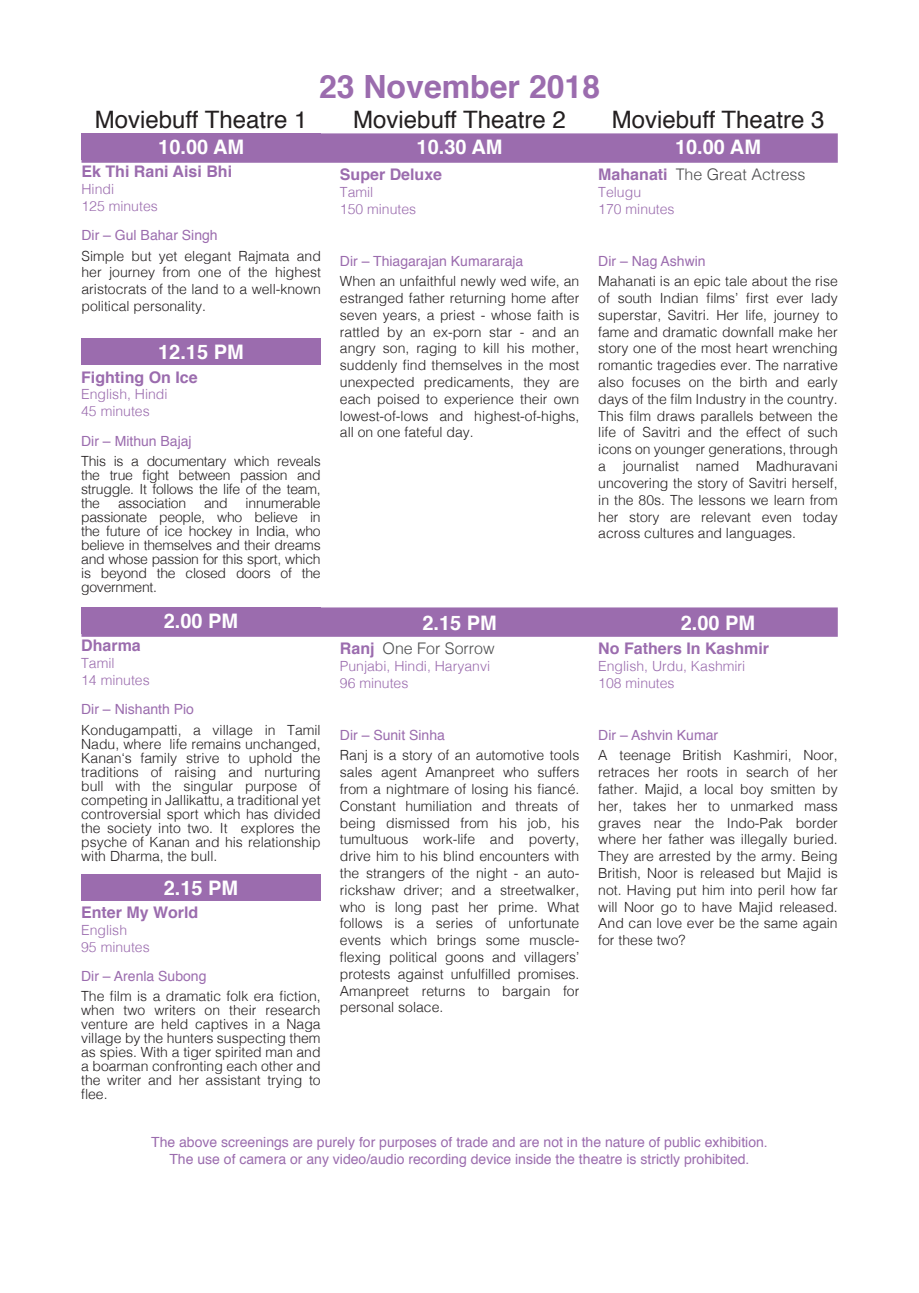
<style>
.page{position:relative;width:919px;height:1293px;background:#fff}
.page>*{position:absolute;margin:0;border:0;box-sizing:border-box;transform-origin:0 0}
.t1{font:700 32px "Helvetica";color:#9b6cae}
.t2{font:24px "Helvetica";color:#231f20}
.t3{font:700 20px "Helvetica";color:#fff}
.t4{font:700 16px "Helvetica";color:#9b6cae}
.t5{font:300 16px "Helvetica";color:#4b4c4d}
.t6{font:300 14px/16.8px "Helvetica";color:#231f20;text-align:justify}
.t7{font:14px/16.8px "Helvetica";color:#9b6cae;text-align:center}
.t8{font:300 14px/16.8px "Helvetica";color:#9b6cae}
.t9{font:300 14px "Helvetica";letter-spacing:-.02em;color:#231f20}
.s1{font-weight:700;color:#9b6cae}
</style>
<div class="page">
<svg style="left:81px;top:133px;width:756px;height:30px;background:#9d6faf"></svg>
<svg style="left:81px;top:607px;width:756px;height:30px;background:#9d6faf"></svg>
<div style="left:81px;top:133px;width:240px;height:27px;background:#9b6cae"></div>
<div style="left:81px;top:607px;width:239px;height:27px;background:#9b6cae"></div>
<div style="left:81px;top:874px;width:239px;height:26px;background:#9b6cae"></div>
<div style="left:81px;top:339px;width:239px;height:26px;background:#9b6cae"></div>
<h1 class="t1" style="left:319px;top:61px;width:283px">23 November 2018</h1>
<h2 class="t2" style="left:353px;top:101px;width:214px">Moviebuff Theatre 2</h2>
<h2 class="t2" style="left:611px;top:101px;width:214px">Moviebuff Theatre 3</h2>
<h3 class="t3" style="left:416px;top:131px;width:87px">10.30 AM</h3>
<h3 class="t3" style="left:675px;top:131px;width:87px">10.00 AM</h3>
<p class="t4" style="left:340px;top:162px;width:104px">Super Deluxe</p>
<p class="t8" style="left:340px;top:183px;width:78px">Tamil<br>150 minutes</p>
<h2 class="t2" style="left:95px;top:101px;width:214px">Moviebuff Theatre 1</h2>
<h3 class="t3" style="left:158px;top:131px;width:87px">10.00 AM</h3>
<p class="t4" style="left:81px;top:159px;width:152px">Ek Thi Rani Aisi Bhi</p>
<p class="t8" style="left:81px;top:180px;width:78px">Hindi<br>125 minutes</p>
<p class="t7" style="left:81px;top:227px;width:138px">Dir – Gul Bahar Singh</p>
<p class="t6" style="left:81px;top:246px;width:241px">Simple but yet elegant Rajmata and her journey from one of the highest aristocrats of the land to a well-known political personality.</p>
<p class="t5" style="left:598px;top:161px;width:209px"><span class="s1">Mahanati</span> The Great Actress</p>
<p class="t8" style="left:598px;top:183px;width:78px">Telugu<br>170 minutes</p>
<p class="t7" style="left:340px;top:253px;width:185px">Dir – Thiagarajan Kumararaja</p>
<p class="t7" style="left:598px;top:253px;width:109px">Dir – Nag Ashwin</p>
<p class="t6" style="left:340px;top:272px;width:241px">When an unfaithful newly wed wife, an estranged father returning home after seven years, a priest - whose faith is rattled by an ex-porn star - and an angry son, raging to kill his mother, suddenly find themselves in the most unexpected predicaments, they are each poised to experience their own lowest-of-lows and highest-of-highs, all on one fateful day.</p>
<p class="t6" style="left:598px;top:272px;width:241px">Mahanati is an epic tale about the rise of south Indian films’ first ever lady superstar, Savitri. Her life, journey to fame and dramatic downfall make her story one of the most heart wrenching romantic tragedies ever. The narrative also focuses on the birth and early days of the film Industry in the country.<br>This film draws parallels between the life of Savitri and the effect of such icons on younger generations, through a journalist named Madhuravani uncovering the story of Savitri herself, in the 80s. The lessons we learn from her story are relevant even today across cultures and languages.</p>
<h3 class="t3" style="left:158px;top:336px;width:87px">12.15 PM</h3>
<p class="t4" style="left:81px;top:364px;width:118px">Fighting On Ice</p>
<p class="t8" style="left:81px;top:385px;width:88px">English, Hindi<br>45 minutes</p>
<p class="t7" style="left:81px;top:433px;width:112px">Dir – Mithun Bajaj</p>
<p class="t6" style="left:81px;top:453px;width:241px;line-height:14px">This is a documentary which reveals the true fight between passion and struggle. It follows the life of the team, the</p>
<p class="t6" style="left:81px;top:495px;width:241px;line-height:14px;text-indent:164px">innumerable passionate people, who believe in the future of ice hockey in India, who believe in themselves and their dreams and whose passion for this sport, which is beyond the closed doors of the government.</p>
<p class="t9" style="left:118px;top:491px;width:70px">association</p>
<p class="t6" style="left:204px;top:493px;width:25px">and</p>
<h3 class="t3" style="left:164px;top:605px;width:76px">2.00 PM</h3>
<p class="t4" style="left:81px;top:633px;width:61px">Dharma</p>
<p class="t8" style="left:81px;top:654px;width:70px">Tamil<br>14 minutes</p>
<p class="t7" style="left:81px;top:701px;width:114px">Dir – Nishanth Pio</p>
<p class="t6" style="left:81px;top:721px;width:241px;line-height:14px">Kondugampatti, a village in Tamil Nadu, where life remains unchanged, Kanan‘s family strive to uphold the traditions of raising and nurturing bull with the singular purpose of competing in Jallikattu, a traditional yet controversial sport which has divided the society into two. It explores the psyche of Kanan and his relationship with Dharma, the bull.</p>
<h3 class="t3" style="left:164px;top:872px;width:76px">2.15 PM</h3>
<p class="t4" style="left:81px;top:899px;width:119px">Enter My World</p>
<p class="t8" style="left:81px;top:920px;width:70px">English<br>95 minutes</p>
<p class="t7" style="left:81px;top:968px;width:127px">Dir – Arenla Subong</p>
<p class="t6" style="left:81px;top:988px;width:241px;line-height:14px">The film is a dramatic folk era fiction, when two writers on their research venture are held captives in a Naga village by the hunters suspecting them as spies. With a tiger spirited man and a boarman confronting each other and the writer and her assistant trying to flee.</p>
<h3 class="t3" style="left:422px;top:606px;width:76px">2.15 PM</h3>
<h3 class="t3" style="left:680px;top:606px;width:76px">2.00 PM</h3>
<p class="t5" style="left:340px;top:635px;width:156px"><span class="s1">Ranj</span> One For Sorrow</p>
<p class="t8" style="left:340px;top:657px;width:152px">Punjabi, Hindi, Haryanvi<br>96 minutes</p>
<p class="t4" style="left:598px;top:636px;width:172px">No Fathers In Kashmir</p>
<p class="t8" style="left:598px;top:657px;width:149px">English, Urdu, Kashmiri<br>108 minutes</p>
<p class="t7" style="left:340px;top:727px;width:107px">Dir – Sunit Sinha</p>
<p class="t7" style="left:598px;top:727px;width:121px">Dir – Ashvin Kumar</p>
<p class="t6" style="left:340px;top:746px;width:241px">Ranj is a story of an automotive tools sales agent Amanpreet who suffers from a nightmare of losing his fiancé.<br>Constant humiliation and threats of being dismissed from his job, his tumultuous work-life and poverty, drive him to his blind encounters with the strangers of the night - an auto&shy;rickshaw driver; and a streetwalker, who is long past her prime. What follows is a series of unfortunate events which brings some muscle&shy;flexing political goons and villagers’ protests against unfulfilled promises.<br>Amanpreet returns to bargain for personal solace.</p>
<p class="t6" style="left:598px;top:746px;width:241px">A teenage British Kashmiri, Noor, retraces her roots in search of her father. Majid, a local boy smitten by her, takes her to unmarked mass graves near the Indo-Pak border where her father was illegally buried.<br>They are arrested by the army. Being British, Noor is released but Majid is not. Having put him into peril how far will Noor go to have Majid released.<br>And can love ever be the same again for these two?</p>
<p class="t7" style="left:151px;top:1134px;width:618px">The above screenings are purely for purposes of trade and are not in the nature of public exhibition.<br>The use of camera or any video/audio recording device inside the theatre is strictly prohibited.</p>
</div>
